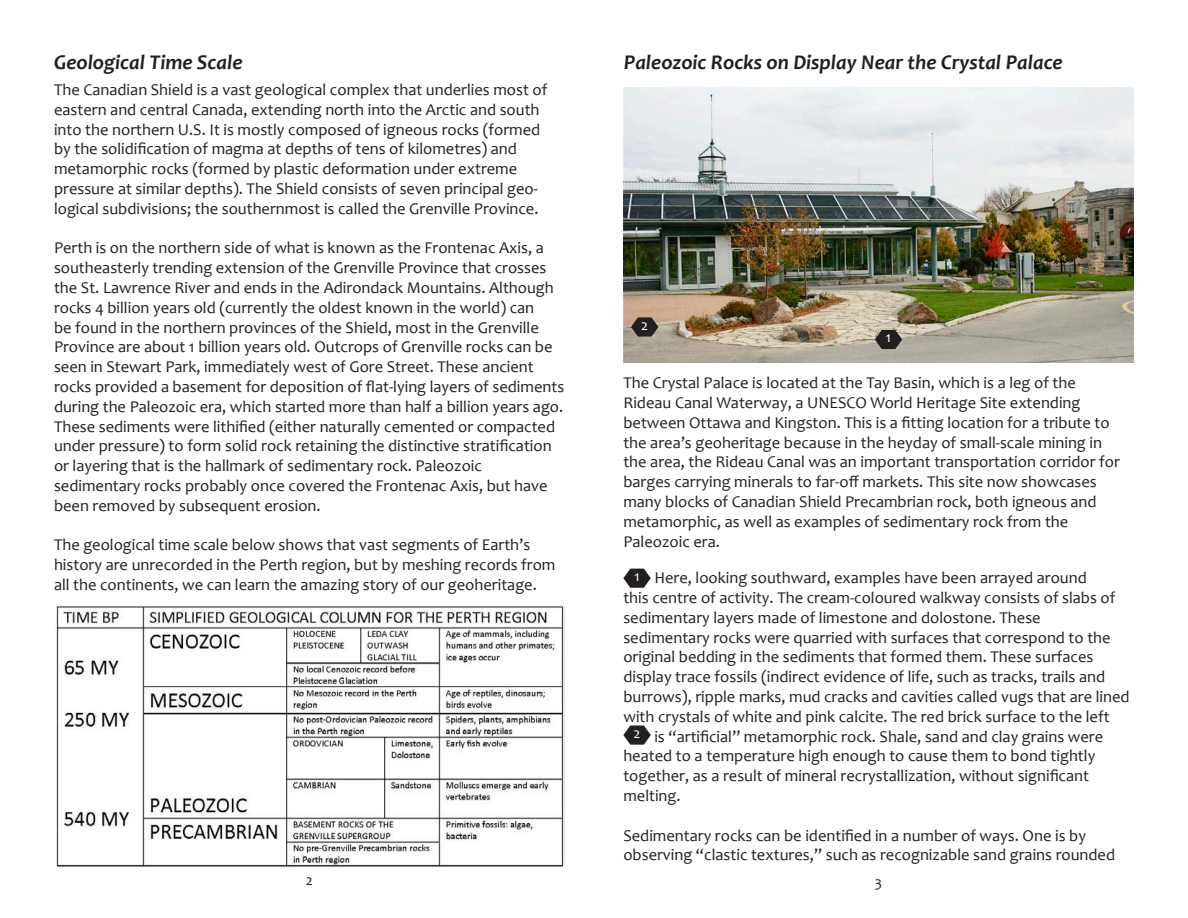
<style>
.page{position:relative;width:1188px;height:918px;background:#fff}
.page>*{position:absolute;margin:0;border:0;box-sizing:border-box;transform-origin:0 0}
.t1{font:italic 700 21px "Candara";color:#231f20}
.t2{font:16.5px/19.8px "Candara";color:#231f20}
.t3{font:15px "Candara";color:#fff}
.t4{font:15px "Candara";color:#231f20}
</style>
<div class="page">
<svg style="left:623px;top:568px;width:28px;height:20px"></svg>
<svg style="left:623px;top:725px;width:28px;height:20px"></svg>
<img style="left:624px;top:87px;width:510px;height:276px">
<svg style="left:630px;top:316px;width:29px;height:21px"></svg>
<svg style="left:874px;top:329px;width:29px;height:21px"></svg>
<img style="left:56px;top:605px;width:508px;height:263px">
<p class="t1" style="left:54px;top:49px;width:190px">Geological Time Scale</p>
<p class="t1" style="left:624px;top:49px;width:440px">Paleozoic Rocks on Display Near the Crystal Palace</p>
<p class="t2" style="left:54px;top:80px;width:495px">The Canadian Shield is a vast geological complex that underlies most of eastern and central Canada, extending north into the Arctic and south into the northern U.S. It is mostly composed of igneous rocks (formed by the solidification of magma at depths of tens of kilometres) and metamorphic rocks (formed by plastic deformation under extreme pressure at similar depths). The Shield consists of seven principal geo&shy;logical subdivisions; the southernmost is called the Grenville Province.</p>
<p class="t2" style="left:54px;top:238px;width:512px">Perth is on the northern side of what is known as the Frontenac Axis, a southeasterly trending extension of the Grenville Province that crosses the St. Lawrence River and ends in the Adirondack Mountains. Although rocks 4 billion years old (currently the oldest known in the world) can<br>be found in the northern provinces of the Shield, most in the Grenville Province are about 1 billion years old. Outcrops of Grenville rocks can be seen in Stewart Park, immediately west of Gore Street. These ancient rocks provided a basement for deposition of flat-lying layers of sediments during the Paleozoic era, which started more than half a billion years ago.<br>These sediments were lithified (either naturally cemented or compacted under pressure) to form solid rock retaining the distinctive stratification or layering that is the hallmark of sedimentary rock. Paleozoic sedimentary rocks probably once covered the Frontenac Axis, but have been removed by subsequent erosion.</p>
<p class="t2" style="left:54px;top:535px;width:503px">The geological time scale below shows that vast segments of Earth’s history are unrecorded in the Perth region, but by meshing records from all the continents, we can learn the amazing story of our geoheritage.</p>
<p class="t3" style="left:641px;top:316px;width:8px">2</p>
<p class="t3" style="left:886px;top:328px;width:7px">1</p>
<p class="t2" style="left:623px;top:373px;width:498px">The Crystal Palace is located at the Tay Basin, which is a leg of the Rideau Canal Waterway, a UNESCO World Heritage Site extending between Ottawa and Kingston. This is a fitting location for a tribute to the area’s geoheritage because in the heyday of small-scale mining in the area, the Rideau Canal was an important transportation corridor for barges carrying minerals to far-off markets. This site now showcases many blocks of Canadian Shield Precambrian rock, both igneous and metamorphic, as well as examples of sedimentary rock from the Paleozoic era.</p>
<p class="t3" style="left:634px;top:567px;width:7px">1</p>
<p class="t2" style="left:623px;top:568px;width:508px;text-indent:31px">Here, looking southward, examples have been arrayed around<br>this centre of activity. The cream-coloured walkway consists of slabs of sedimentary layers made of limestone and dolostone. These sedimentary rocks were quarried with surfaces that correspond to the original bedding in the sediments that formed them. These surfaces display trace fossils (indirect evidence of life, such as tracks, trails and burrows), ripple marks, mud cracks and cavities called vugs that are lined with crystals of white and pink calcite. The red brick surface to the left</p>
<p class="t3" style="left:634px;top:724px;width:8px">2</p>
<p class="t2" style="left:623px;top:726px;width:481px;text-indent:31px">is “artificial” metamorphic rock. Shale, sand and clay grains were heated to a temperature high enough to cause them to bond tightly together, as a result of mineral recrystallization, without significant melting.</p>
<p class="t2" style="left:623px;top:825px;width:493px">Sedimentary rocks can be identified in a number of ways. One is by observing “clastic textures,” such as recognizable sand grains rounded</p>
<p class="t4" style="left:306px;top:871px;width:8px">2</p>
<p class="t4" style="left:875px;top:873px;width:9px">3</p>
</div>
